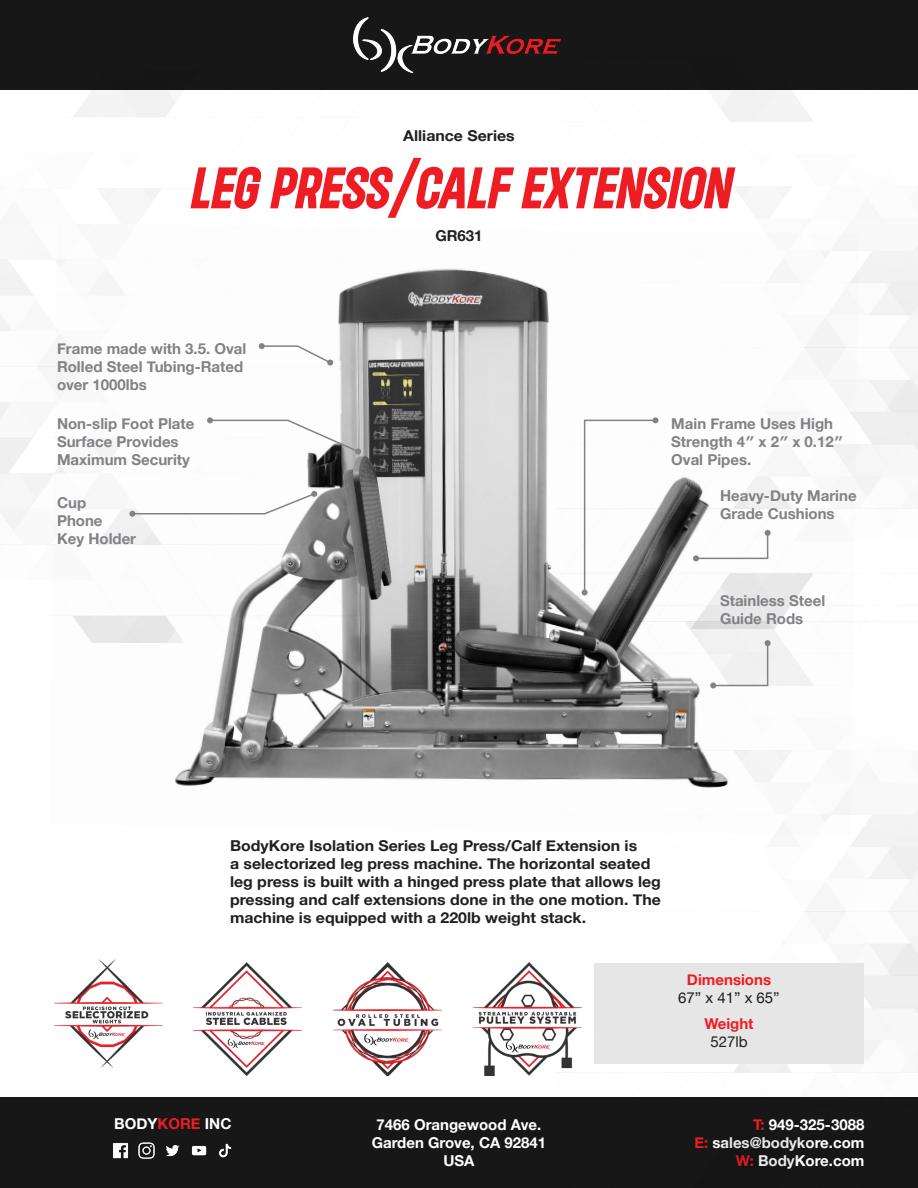
<style>
.page{position:relative;width:918px;height:1188px;background:#fff}
.page>*{position:absolute;margin:0;border:0;box-sizing:border-box;transform-origin:0 0}
.t1{font:italic 700 63px "Roundkey";color:#ee1d23}
.t2{font:700 15px/18px "Helvetica Neue";color:#231f20;scale:1.06 1}
.Paragraph_Style_1{font:700 15px/18px "Helvetica Neue";color:#808285}
.t3{font:700 15px/18px "Helvetica Neue";color:#fff;text-align:center}
.Paragraph_Style_1-2{font:700 15px "Helvetica Neue";color:#ee1d23}
.Paragraph_Style_1-3{font:15px "Helvetica Neue";color:#1a1a1a}
.t4{font:700 15px "Helvetica Neue";color:#231f20}
.Paragraph_Style_1-4{font:15px "Helvetica Neue";color:#231f20}
.s1{color:#ee1d23}
</style>
<div class="page">
<div style="left:0;top:0;width:918px;height:90px;background:#171717"></div>
<img style="left:353px;top:18px;width:209px;height:54px">
<div style="left:0;top:1098px;width:918px;height:90px;background:#171717"></div>
<img style="left:113px;top:1143px;width:15px;height:16px">
<img style="left:166px;top:1145px;width:14px;height:12px">
<img style="left:219px;top:1143px;width:13px;height:15px">
<img style="left:138px;top:1142px;width:17px;height:17px">
<img style="left:191px;top:1145px;width:16px;height:11px">
<img style="left:557px;top:621px;width:361px;height:477px">
<div style="left:15px;top:192px;width:878px;height:658px;background:#fff;border-radius:29px"></div>
<img style="left:50px;top:234px;width:808px;height:601px">
<div style="left:594px;top:963px;width:270px;height:100px;background:#e6e6e6"></div>
<img style="left:54px;top:960px;width:108px;height:108px">
<img style="left:193px;top:962px;width:109px;height:113px">
<img style="left:334px;top:962px;width:108px;height:113px">
<img style="left:474px;top:962px;width:108px;height:113px">
<svg style="left:582px;top:417px;width:76px;height:179px"></svg>
<svg style="left:710px;top:640px;width:61px;height:48px"></svg>
<svg style="left:693px;top:530px;width:78px;height:31px"></svg>
<svg style="left:207px;top:417px;width:154px;height:37px"></svg>
<svg style="left:129px;top:491px;width:188px;height:26px"></svg>
<svg style="left:259px;top:343px;width:74px;height:23px"></svg>
<p class="t2" style="left:403px;top:127px;width:107px">Alliance Series</p>
<p class="t1" style="left:189px;top:150px;width:542px">LEG PRESS/CALF EXTENSION</p>
<p class="Paragraph_Style_1" style="left:57px;top:340px;width:191px">Frame made with 3.5. Oval<br>Rolled Steel Tubing-Rated over 1000lbs</p>
<p class="Paragraph_Style_1" style="left:57px;top:415px;width:139px">Non-slip Foot Plate<br>Surface Provides<br>Maximum Security</p>
<p class="Paragraph_Style_1" style="left:57px;top:495px;width:31px">Cup</p>
<p class="Paragraph_Style_1" style="left:57px;top:513px;width:47px">Phone</p>
<p class="Paragraph_Style_1" style="left:57px;top:531px;width:81px">Key Holder</p>
<p class="t4" style="left:435px;top:224px;width:49px">GR631</p>
<p class="Paragraph_Style_1" style="left:671px;top:415px;width:173px">Main Frame Uses High<br>Strength 4″ x 2″ x 0.12″<br>Oval Pipes.</p>
<p class="Paragraph_Style_1" style="left:720px;top:487px;width:138px">Heavy-Duty Marine<br>Grade Cushions</p>
<p class="Paragraph_Style_1" style="left:720px;top:592px;width:107px">Stainless Steel<br>Guide Rods</p>
<p class="t2" style="left:230px;top:837px;width:408px">BodyKore Isolation Series Leg Press/Calf Extension is<br>a selectorized leg press machine. The horizontal seated leg press is built with a hinged press plate that allows leg pressing and calf extensions done in the one motion. The machine is equipped with a 220lb weight stack.</p>
<p class="Paragraph_Style_1-2" style="left:687px;top:968px;width:86px">Dimensions</p>
<p class="Paragraph_Style_1-3" style="left:678px;top:987px;width:103px">67” x 41” x 65”</p>
<p class="Paragraph_Style_1-2" style="left:704px;top:1011px;width:51px">Weight</p>
<p class="Paragraph_Style_1-4" style="left:710px;top:1030px;width:39px">527lb</p>
<p class="t3" style="left:114px;top:1115px;width:119px">BODY<span class="s1">KORE</span> INC</p>
<p class="t3" style="left:372px;top:1116px;width:176px">7466 Orangewood Ave.<br>Garden Grove, CA 92841<br>USA</p>
<p class="t3" style="left:694px;top:1116px;width:172px;text-align:right"><span class="s1">T:</span> 949-325-3088<br><span class="s1">E:</span> sales@bodykore.com<br><span class="s1">W:</span> BodyKore.com</p>
</div>
